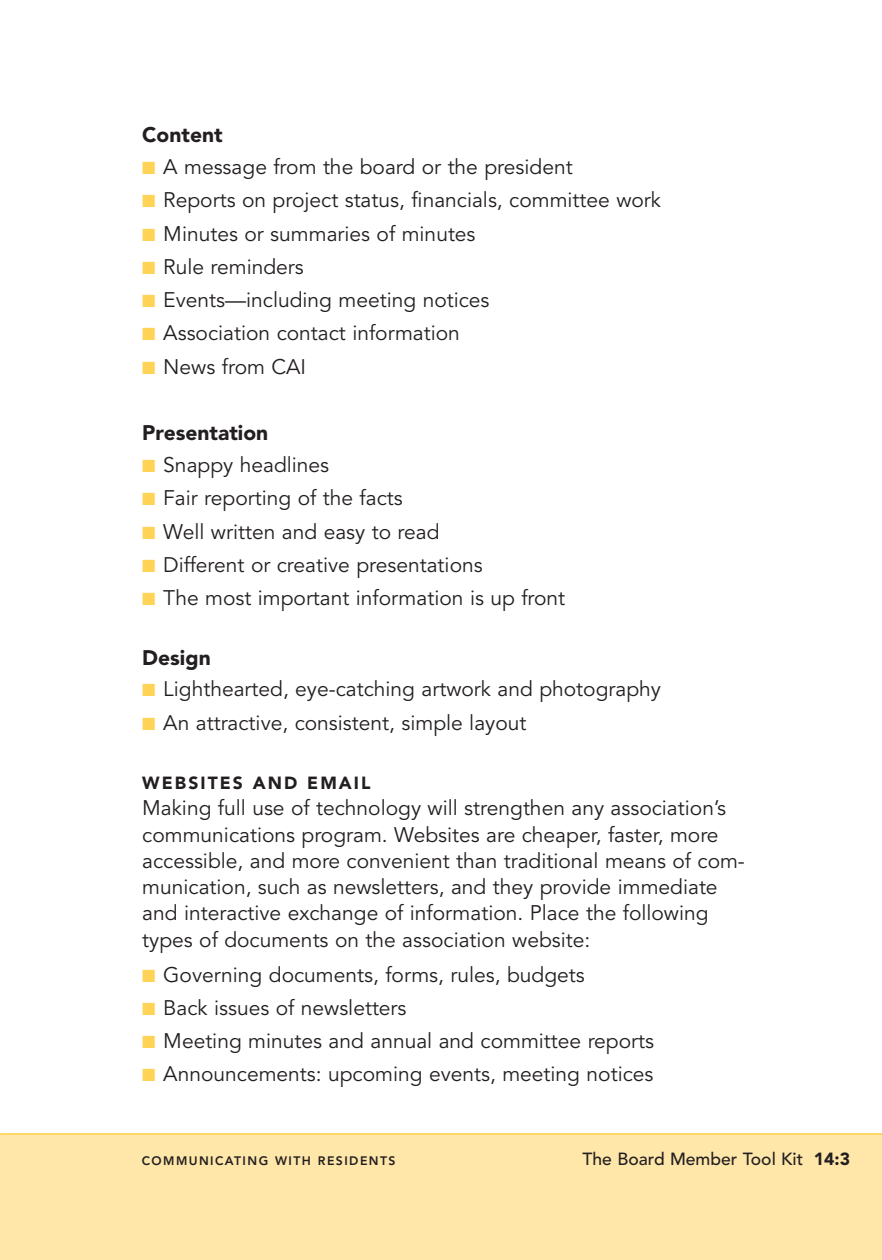
<style>
.page{position:relative;width:882px;height:1260px;background:#fff}
.page>*{position:absolute;margin:0;border:0;box-sizing:border-box;transform-origin:0 0}
.t1{font:21px/26.2px "Avenir";color:#231f20}
.t2{font:900 21px "Avenir";color:#231f20}
.t3{font:500 17.5px "Avenir";color:#231f20}
.t4{font:900 17.5px "Avenir";letter-spacing:.12em;color:#231f20}
.t5{font:800 12.25px "Avenir";letter-spacing:.12em;color:#231f20}
.s1{color:#fed356}
.s2{font-weight:900}
</style>
<div class="page">
<div style="left:0;top:1134px;width:882px;height:126px;background:#ffe7aa"></div>
<hr style="left:0;top:1133px;width:882px;height:2px;background:#fed356">
<hr style="left:0;top:1134px;width:1px;height:126px;background:#ffe7aa">
<p class="t2" style="left:142px;top:127px;width:82px">Content</p>
<p class="t1" style="left:142px;top:155px;width:432px"><span class="s1">■</span> A message from the board or the president</p>
<p class="t1" style="left:142px;top:189px;width:520px"><span class="s1">■</span> Reports on project status, financials, committee work</p>
<p class="t1" style="left:142px;top:222px;width:335px"><span class="s1">■</span> Minutes or summaries of minutes</p>
<p class="t1" style="left:142px;top:255px;width:163px"><span class="s1">■</span> Rule reminders</p>
<p class="t1" style="left:142px;top:288px;width:349px"><span class="s1">■</span> Events—including meeting notices</p>
<p class="t1" style="left:142px;top:322px;width:319px"><span class="s1">■</span> Association contact information</p>
<p class="t1" style="left:142px;top:355px;width:165px"><span class="s1">■</span> News from CAI</p>
<p class="t2" style="left:142px;top:425px;width:127px">Presentation</p>
<p class="t1" style="left:142px;top:453px;width:188px"><span class="s1">■</span> Snappy headlines</p>
<p class="t1" style="left:142px;top:487px;width:262px"><span class="s1">■</span> Fair reporting of the facts</p>
<p class="t1" style="left:142px;top:520px;width:299px"><span class="s1">■</span> Well written and easy to read</p>
<p class="t1" style="left:142px;top:553px;width:342px"><span class="s1">■</span> Different or creative presentations</p>
<p class="t1" style="left:142px;top:586px;width:424px"><span class="s1">■</span> The most important information is up front</p>
<p class="t2" style="left:142px;top:649px;width:70px">Design</p>
<p class="t1" style="left:142px;top:678px;width:520px"><span class="s1">■</span> Lighthearted, eye-catching artwork and photography</p>
<p class="t1" style="left:142px;top:711px;width:386px"><span class="s1">■</span> An attractive, consistent, simple layout</p>
<p class="t4" style="left:142px;top:776px;width:230px">WEBSITES AND EMAIL</p>
<p class="t1" style="left:142px;top:797px;width:604px">Making full use of technology will strengthen any association’s communications program. Websites are cheaper, faster, more accessible, and more convenient than traditional means of com&shy;munication, such as newsletters, and they provide immediate and interactive exchange of information. Place the following types of documents on the association website:</p>
<p class="t1" style="left:142px;top:963px;width:444px"><span class="s1">■</span> Governing documents, forms, rules, budgets</p>
<p class="t1" style="left:142px;top:996px;width:266px"><span class="s1">■</span> Back issues of newsletters</p>
<p class="t1" style="left:142px;top:1030px;width:513px"><span class="s1">■</span> Meeting minutes and annual and committee reports</p>
<p class="t1" style="left:142px;top:1063px;width:513px"><span class="s1">■</span> Announcements: upcoming events, meeting notices</p>
<p class="t5" style="left:142px;top:1156px;width:255px">COMMUNICATING WITH RESIDENTS</p>
<p class="t3" style="left:583px;top:1152px;width:269px">The Board Member Tool Kit <span class="s2">14:3</span></p>
</div>
